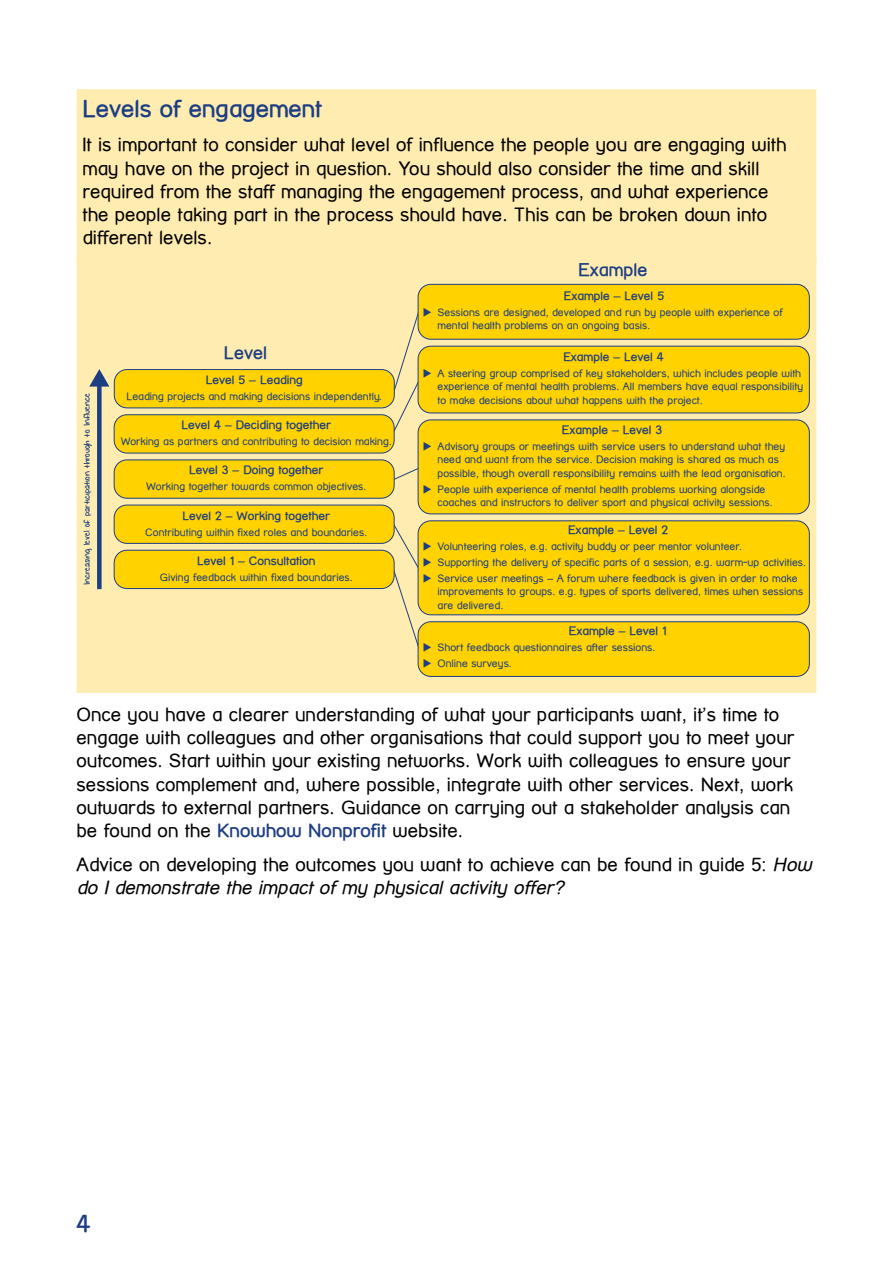
<style>
.page{position:relative;width:893px;height:1263px;background:#fff}
.page>*{position:absolute;margin:0;border:0;box-sizing:border-box;transform-origin:0 0}
.t1{font:700 24px "Street Corner";color:#1e3e84}
.t2{font:18.75px/23.2px "Street Corner";color:#000}
.t3{font:700 18px "Street Corner";color:#1e3e84}
.t4{font:700 12px "Street Corner";color:#1e3e84}
.t5{font:10.5px/13.5px "Street Corner";color:#1e3e84}
.t6{font:9.75px "KG Small Town Southern Girl";color:#1e3e84}
.s1{font-weight:700;color:#1e3e84}
.s2{font-style:italic}
</style>
<div class="page">
<div style="left:77px;top:89px;width:739px;height:604px;background:#ffecb0"></div>
<hr style="left:77px;top:257px;width:739px;height:4px;background:#ffecb0">
<svg style="left:391px;top:311px;width:29px;height:124px;background:#f3e3ad"></svg>
<svg style="left:394px;top:467px;width:24px;height:14px"></svg>
<svg style="left:393px;top:523px;width:29px;height:132px;background:#f3e3ad"></svg>
<div style="left:97px;top:384px;width:5px;height:205px;background:#1e3e84"></div>
<svg style="left:89px;top:369px;width:20px;height:18px"></svg>
<div style="left:418px;top:284px;width:391px;height:55px;background:#ffd200;border-radius:13px"></div>
<div style="left:418px;top:284px;width:392px;height:56px;border:1px solid #1e3e84;border-radius:13px"></div>
<div style="left:114px;top:370px;width:280px;height:38px;background:#ffd200;border-radius:13px"></div>
<div style="left:114px;top:369px;width:281px;height:39px;border:1px solid #1e3e84;border-radius:13px"></div>
<div style="left:114px;top:415px;width:280px;height:38px;background:#ffd200;border-radius:13px"></div>
<div style="left:114px;top:414px;width:281px;height:39px;border:1px solid #1e3e84;border-radius:13px"></div>
<div style="left:114px;top:460px;width:280px;height:38px;background:#ffd200;border-radius:13px"></div>
<div style="left:114px;top:459px;width:281px;height:40px;border:1px solid #1e3e84;border-radius:13px"></div>
<div style="left:114px;top:505px;width:280px;height:38px;background:#ffd200;border-radius:13px"></div>
<div style="left:114px;top:505px;width:281px;height:39px;border:1px solid #1e3e84;border-radius:13px"></div>
<div style="left:114px;top:550px;width:280px;height:38px;background:#ffd200;border-radius:13px"></div>
<div style="left:114px;top:550px;width:281px;height:39px;border:1px solid #1e3e84;border-radius:13px"></div>
<div style="left:418px;top:346px;width:391px;height:67px;background:#ffd200;border-radius:13px"></div>
<div style="left:418px;top:346px;width:392px;height:67px;border:1px solid #1e3e84;border-radius:13px"></div>
<div style="left:418px;top:420px;width:391px;height:94px;background:#ffd200;border-radius:13px"></div>
<div style="left:418px;top:419px;width:392px;height:95px;border:1px solid #1e3e84;border-radius:13px"></div>
<div style="left:418px;top:521px;width:391px;height:94px;background:#ffd200;border-radius:13px"></div>
<div style="left:418px;top:520px;width:392px;height:95px;border:1px solid #1e3e84;border-radius:13px"></div>
<div style="left:418px;top:622px;width:391px;height:54px;background:#ffd200;border-radius:13px"></div>
<div style="left:418px;top:621px;width:392px;height:56px;border:1px solid #1e3e84;border-radius:13px"></div>
<h1 class="t1" style="left:83px;top:95px;width:241px">Levels of engagement</h1>
<p class="t2" style="left:83px;top:133px;width:705px">It is important to consider what level of influence the people you are engaging with may have on the project in question. You should also consider the time and skill required from the staff managing the engagement process, and what experience the people taking part in the process should have. This can be broken down into different levels.</p>
<h3 class="t3" style="left:579px;top:259px;width:70px">Example</h3>
<p class="t6" style="left:82px;top:585px;width:194px;rotate:-90deg">Increasing level of participation through to Influence</p>
<h3 class="t3" style="left:224px;top:342px;width:45px">Level</h3>
<p class="t4" style="left:206px;top:373px;width:98px">Level 5 – Leading</p>
<p class="t5" style="left:127px;top:389px;width:257px">Leading projects and making decisions independently.</p>
<p class="t4" style="left:181px;top:418px;width:151px">Level 4 – Deciding together</p>
<p class="t5" style="left:121px;top:434px;width:273px">Working as partners and contributing to decision making.</p>
<p class="t4" style="left:189px;top:463px;width:136px">Level 3 – Doing together</p>
<p class="t5" style="left:146px;top:480px;width:222px">Working together towards common objectives.</p>
<p class="t4" style="left:182px;top:509px;width:149px">Level 2 – Working together</p>
<p class="t5" style="left:145px;top:525px;width:223px">Contributing within fixed roles and boundaries.</p>
<p class="t4" style="left:197px;top:554px;width:120px">Level 1 – Consultation</p>
<p class="t5" style="left:160px;top:570px;width:194px">Giving feedback within fixed boundaries.</p>
<p class="t4" style="left:564px;top:289px;width:101px">Example – Level 5</p>
<p class="t5" style="left:438px;top:305px;width:347px;text-indent:-15px">◆ Sessions are designed, developed and run by people with experience of mental health problems on an ongoing basis.</p>
<p class="t4" style="left:564px;top:350px;width:102px">Example – Level 4</p>
<p class="t5" style="left:438px;top:366px;width:367px;text-indent:-15px">◆ A steering group comprised of key stakeholders, which includes people with experience of mental health problems. All members have equal responsibility to make decisions about what happens with the project.</p>
<p class="t4" style="left:562px;top:423px;width:101px">Example – Level 3</p>
<p class="t5" style="left:438px;top:439px;width:350px;text-indent:-15px">◆ Advisory groups or meetings with service users to understand what they need and want from the service. Decision making is shared as much as possible, though overall responsibility remains with the lead organisation.</p>
<p class="t5" style="left:438px;top:482px;width:337px;text-indent:-15px">◆ People with experience of mental health problems working alongside coaches and instructors to deliver sport and physical activity sessions.</p>
<p class="t4" style="left:568px;top:523px;width:101px">Example – Level 2</p>
<p class="t5" style="left:423px;top:540px;width:321px">◆ Volunteering roles, e.g. activity buddy or peer mentor volunteer.</p>
<p class="t5" style="left:423px;top:555px;width:385px">◆ Supporting the delivery of specific parts of a session, e.g. warm-up activities.</p>
<p class="t5" style="left:438px;top:571px;width:367px;text-indent:-15px">◆ Service user meetings – A forum where feedback is given in order to make improvements to groups. e.g. types of sports delivered, times when sessions are delivered.</p>
<p class="t4" style="left:569px;top:624px;width:99px">Example – Level 1</p>
<p class="t5" style="left:423px;top:641px;width:234px">◆ Short feedback questionnaires after sessions.</p>
<p class="t5" style="left:423px;top:656px;width:91px">◆ Online surveys.</p>
<p class="t2" style="left:77px;top:702px;width:719px">Once you have a clearer understanding of what your participants want, it’s time to engage with colleagues and other organisations that could support you to meet your outcomes. Start within your existing networks. Work with colleagues to ensure your sessions complement and, where possible, integrate with other services. Next, work outwards to external partners. Guidance on carrying out a stakeholder analysis can be found on the <span class="s1">Knowhow Nonprofit</span> website.</p>
<h2 class="t2" style="left:77px;top:853px;width:737px">Advice on developing the outcomes you want to achieve can be found in guide 5: <span class="s2">How do I demonstrate the impact of my physical activity offer?</span></h2>
<h1 class="t1" style="left:77px;top:1209px;width:15px">4</h1>
</div>
